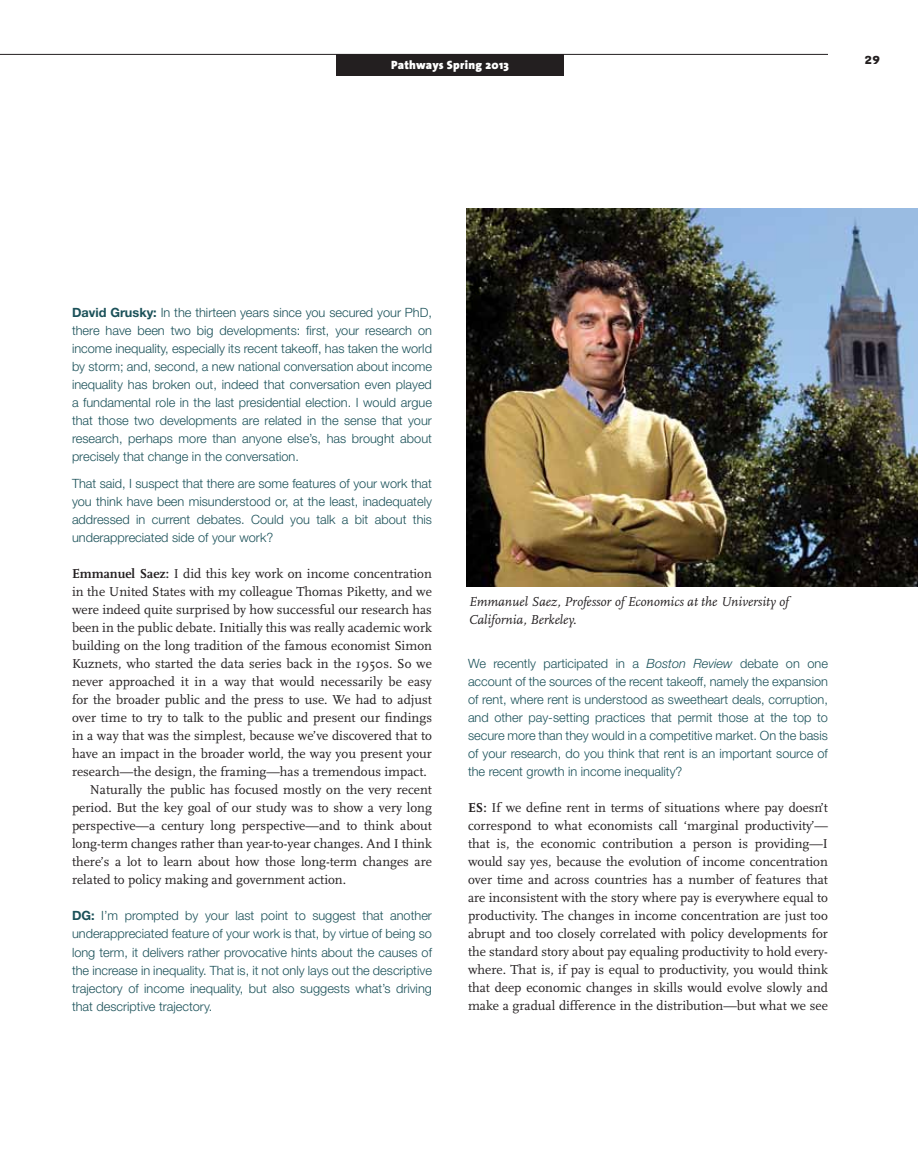
<style>
.page{position:relative;width:918px;height:1175px;background:#fff}
.page>*{position:absolute;margin:0;border:0;box-sizing:border-box;transform-origin:0 0}
.t1{font:13.5px/18px "Scala";color:#231f20;text-align:justify}
.t2{font:italic 13.5px/18px "Scala";color:#231f20}
.t3{font:700 13.5px "Tarzana Wide";color:#231f20}
.t4{font:300 12.75px/18px "Helvetica Neue";color:#1b5159;text-align:justify}
.t5{font:900 12px "The Sans";letter-spacing:.025em;color:#fff}
.s1{font-weight:700}
.s2{font-style:italic}
</style>
<div class="page">
<div style="left:336px;top:54px;width:228px;height:21px;background:#231f20"></div>
<hr style="left:0;top:54px;width:828px;height:1px;background:#231f20">
<img style="left:466px;top:208px;width:452px;height:378px">
<p class="t5" style="left:391px;top:55px;width:119px">Pathways Spring 2013</p>
<p class="t3" style="left:864px;top:51px;width:18px">29</p>
<p class="t4" style="left:72px;top:303px;width:362px"><span class="s1">David Grusky:</span> In the thirteen years since you secured your PhD, there have been two big developments: first, your research on income inequality, especially its recent takeoff, has taken the world by storm; and, second, a new national conversation about income inequality has broken out, indeed that conversation even played a fundamental role in the last presidential election. I would argue that those two developments are related in the sense that your research, perhaps more than anyone else’s, has brought about precisely that change in the conversation.</p>
<p class="t4" style="left:72px;top:474px;width:362px">That said, I suspect that there are some features of your work that you think have been misunderstood or, at the least, inadequately addressed in current debates. Could you talk a bit about this underappreciated side of your work?</p>
<p class="t1" style="left:72px;top:565px;width:361px"><span class="s1">Emmanuel Saez:</span> I did this key work on income concentration</p>
<p class="t1" style="left:72px;top:583px;width:361px">in the United States with my colleague Thomas Piketty, and we</p>
<p class="t1" style="left:72px;top:601px;width:361px">were indeed quite surprised by how successful our research has</p>
<p class="t1" style="left:72px;top:619px;width:361px">been in the public debate. Initially this was really academic work</p>
<p class="t1" style="left:72px;top:637px;width:362px">building on the long tradition of the famous economist Simon</p>
<p class="t1" style="left:72px;top:655px;width:362px">Kuznets, who started the data series back in the 1950s. So we</p>
<p class="t1" style="left:72px;top:673px;width:361px">never approached it in a way that would necessarily be easy</p>
<p class="t1" style="left:72px;top:691px;width:361px">for the broader public and the press to use. We had to adjust</p>
<p class="t1" style="left:72px;top:709px;width:362px">over time to try to talk to the public and present our findings</p>
<p class="t1" style="left:72px;top:727px;width:362px">in a way that was the simplest, because we’ve discovered that to</p>
<p class="t1" style="left:72px;top:745px;width:362px">have an impact in the broader world, the way you present your</p>
<p class="t1" style="left:72px;top:763px;width:356px">research—the design, the framing—has a tremendous impact.</p>
<p class="t1" style="left:90px;top:781px;width:344px">Naturally the public has focused mostly on the very recent</p>
<p class="t1" style="left:72px;top:799px;width:361px">period. But the key goal of our study was to show a very long</p>
<p class="t1" style="left:72px;top:817px;width:362px">perspective—a century long perspective—and to think about</p>
<p class="t1" style="left:72px;top:835px;width:361px">long-term changes rather than year-to-year changes. And I think</p>
<p class="t1" style="left:72px;top:853px;width:362px">there’s a lot to learn about how those long-term changes are</p>
<p class="t1" style="left:72px;top:871px;width:276px">related to policy making and government action.</p>
<p class="t4" style="left:72px;top:906px;width:362px"><span class="s1">DG:</span> I’m prompted by your last point to suggest that another underappreciated feature of your work is that, by virtue of being so long term, it delivers rather provocative hints about the causes of the increase in inequality. That is, it not only lays out the descriptive trajectory of income inequality, but also suggests what’s driving that descriptive trajectory.</p>
<p class="t2" style="left:469px;top:593px;width:321px">Emmanuel Saez, Professor of Economics at the University of<br>California, Berkeley.</p>
<p class="t4" style="left:468px;top:654px;width:362px">We recently participated in a <span class="s2">Boston Review</span> debate on one account of the sources of the recent takeoff, namely the expansion of rent, where rent is understood as sweetheart deals, corruption, and other pay-setting practices that permit those at the top to secure more than they would in a competitive market. On the basis of your research, do you think that rent is an important source of the recent growth in income inequality?</p>
<p class="t1" style="left:468px;top:799px;width:362px"><span class="s1">ES:</span> If we define rent in terms of situations where pay doesn’t correspond to what economists call ‘marginal productivity’— that is, the economic contribution a person is providing—I would say yes, because the evolution of income concentration over time and across countries has a number of features that are inconsistent with the story where pay is everywhere equal to productivity. The changes in income concentration are just too abrupt and too closely correlated with policy developments for the standard story about pay equaling productivity to hold every&shy;where. That is, if pay is equal to productivity, you would think that deep economic changes in skills would evolve slowly and make a gradual difference in the distribution—but what we see</p>
</div>
